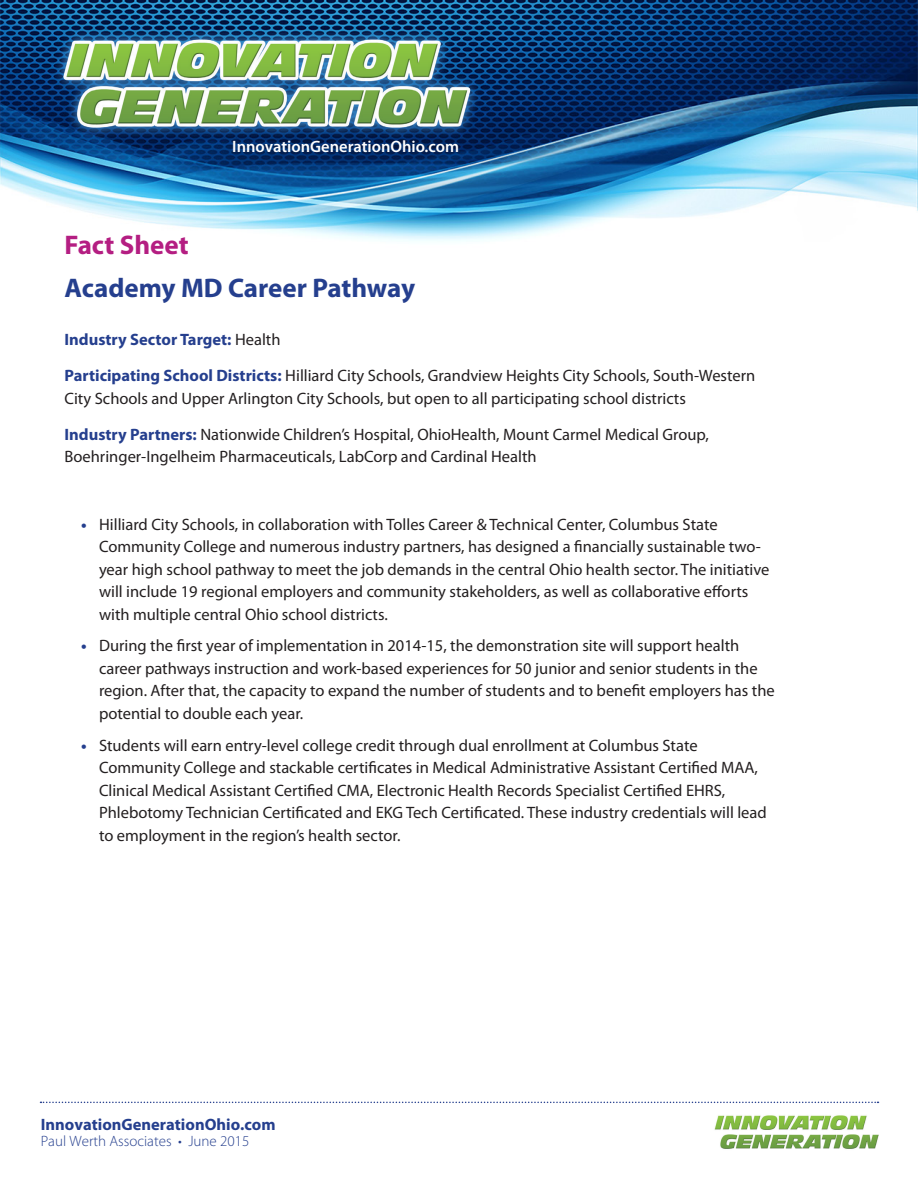
<style>
.page{position:relative;width:918px;height:1188px;background:#fff}
.page>*{position:absolute;margin:0;border:0;box-sizing:border-box;transform-origin:0 0}
.t1{font:700 27px "Myriad Pro";letter-spacing:-.005em;color:#253f8e}
.t2{font:700 27px "Myriad Pro";color:#b41e82}
.t3{font:16.5px/22.5px "Myriad Pro";color:#231f20}
.t4{font:700 16.5px "Myriad Pro";color:#253f8e}
.t5{font:600 16.5px "Myriad Pro";color:#fff}
.t6{font:300 15px "Myriad Pro";color:#253f8e}
.s1{font-weight:400;color:#231f20}
.s2{font-weight:700;color:#253f8e}
</style>
<div class="page">
<img style="left:0;top:0;width:918px;height:242px">
<img style="left:51px;top:11px;width:431px;height:145px">
<img style="left:708px;top:1101px;width:172px;height:48px">
<svg style="left:40px;top:1102px;width:839px;height:1px"></svg>
<p class="t2" style="left:64px;top:227px;width:126px">Fact Sheet</p>
<p class="t5" style="left:232px;top:136px;width:228px">InnovationGenerationOhio.com</p>
<p class="t1" style="left:64px;top:270px;width:352px">Academy MD Career Pathway</p>
<p class="t4" style="left:64px;top:329px;width:218px">Industry Sector Target: <span class="s1">Health</span></p>
<p class="t3" style="left:64px;top:364px;width:692px"><span class="s2">Participating School Districts:</span> Hilliard City Schools, Grandview Heights City Schools, South-Western<br>City Schools and Upper Arlington City Schools, but open to all participating school districts</p>
<p class="t3" style="left:64px;top:423px;width:646px"><span class="s2">Industry Partners:</span> Nationwide Children’s Hospital, OhioHealth, Mount Carmel Medical Group,<br>Boehringer-Ingelheim Pharmaceuticals, LabCorp and Cardinal Health</p>
<p class="t3" style="left:99px;top:513px;width:672px;text-indent:-18px"><span class="s2">•</span> Hilliard City Schools, in collaboration with Tolles Career &amp; Technical Center, Columbus State Community College and numerous industry partners, has designed a financially sustainable two&shy;year high school pathway to meet the job demands in the central Ohio health sector. The initiative will include 19 regional employers and community stakeholders, as well as collaborative efforts with multiple central Ohio school districts.</p>
<p class="t3" style="left:99px;top:634px;width:677px;text-indent:-18px"><span class="s2">•</span> During the first year of implementation in 2014-15, the demonstration site will support health career pathways instruction and work-based experiences for 50 junior and senior students in the region. After that, the capacity to expand the number of students and to benefit employers has the potential to double each year.</p>
<p class="t3" style="left:99px;top:734px;width:669px;text-indent:-18px"><span class="s2">•</span> Students will earn entry-level college credit through dual enrollment at Columbus State Community College and stackable certificates in Medical Administrative Assistant Certified MAA, Clinical Medical Assistant Certified CMA, Electronic Health Records Specialist Certified EHRS, Phlebotomy Technician Certificated and EKG Tech Certificated. These industry credentials will lead to employment in the region’s health sector.</p>
<p class="t4" style="left:41px;top:1114px;width:236px">InnovationGenerationOhio.com</p>
<p class="t6" style="left:41px;top:1132px;width:210px">Paul Werth Associates • June 2015</p>
</div>
